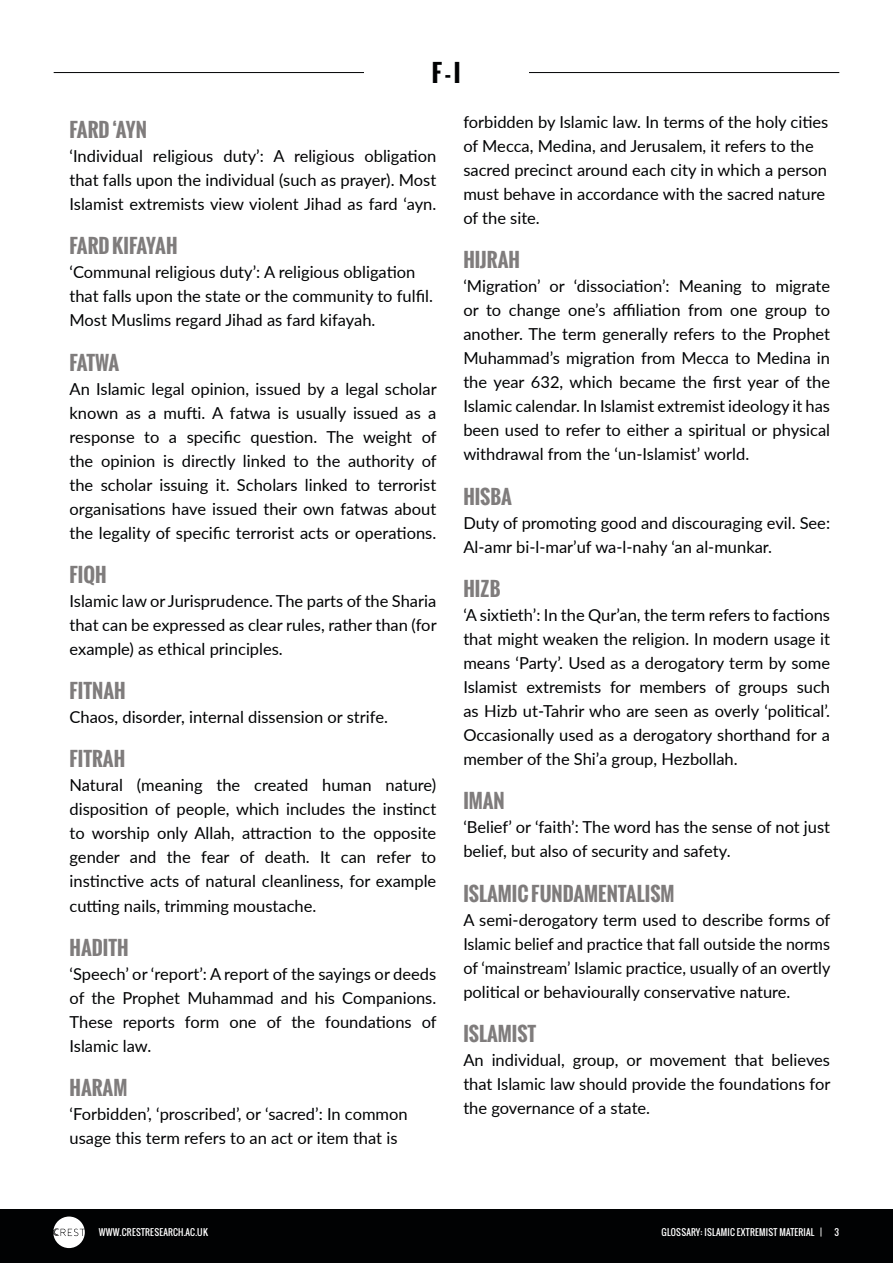
<style>
.page{position:relative;width:893px;height:1263px;background:#fff}
.page>*{position:absolute;margin:0;border:0;box-sizing:border-box;transform-origin:0 0}
.t1{font:700 24px "Oswald";color:#010203}
.Glossary_Headings{font:700 19.5px "Oswald";color:#7f7c7c}
.t2{font:16.5px/24px "Lato";color:#010203;text-align:justify}
.t3{font:9px "Oswald";letter-spacing:.025em;color:#fff}
.t4{font:3.75px/4.1px "DIN Bold Alternate";letter-spacing:-.075em;color:#fff}
</style>
<div class="page">
<div style="left:0;top:1209px;width:893px;height:54px;background:#010203"></div>
<svg style="left:53px;top:1216px;width:32px;height:32px"></svg>
<hr style="left:54px;top:72px;width:785px;height:1px;background:#010203">
<div style="left:364px;top:54px;width:164px;height:36px;background:#fff"></div>
<p class="t1" style="left:432px;top:55px;width:30px">F - I</p>
<p class="Glossary_Headings" style="left:70px;top:115px;width:79px">FARD ‘AYN</p>
<p class="t2" style="left:70px;top:143px;width:368px">‘Individual religious duty’: A religious obligation that falls upon the individual (such as prayer). Most Islamist extremists view violent Jihad as fard ‘ayn.</p>
<p class="Glossary_Headings" style="left:70px;top:232px;width:110px">FARD KIFAYAH</p>
<p class="t2" style="left:70px;top:260px;width:365px;text-align:left">‘Communal religious duty’: A religious obligation that falls upon the state or the community to fulfil.<br>Most Muslims regard Jihad as fard kifayah.</p>
<p class="Glossary_Headings" style="left:70px;top:348px;width:51px">FATWA</p>
<p class="t2" style="left:70px;top:376px;width:369px">An Islamic legal opinion, issued by a legal scholar known as a mufti. A fatwa is usually issued as a response to a specific question. The weight of the opinion is directly linked to the authority of the scholar issuing it. Scholars linked to terrorist organisations have issued their own fatwas about the legality of specific terrorist acts or operations.</p>
<p class="Glossary_Headings" style="left:70px;top:560px;width:39px">FIQH</p>
<p class="t2" style="left:70px;top:588px;width:369px">Islamic law or Jurisprudence. The parts of the Sharia that can be expressed as clear rules, rather than (for example) as ethical principles.</p>
<p class="Glossary_Headings" style="left:70px;top:676px;width:58px">FITNAH</p>
<p class="t2" style="left:70px;top:704px;width:320px">Chaos, disorder, internal dissension or strife.</p>
<p class="Glossary_Headings" style="left:70px;top:745px;width:57px">FITRAH</p>
<p class="t2" style="left:70px;top:773px;width:368px">Natural (meaning the created human nature) disposition of people, which includes the instinct to worship only Allah, attraction to the opposite gender and the fear of death. It can refer to instinctive acts of natural cleanliness, for example cutting nails, trimming moustache.</p>
<p class="Glossary_Headings" style="left:70px;top:933px;width:61px">HADITH</p>
<p class="t2" style="left:70px;top:961px;width:369px">‘Speech’ or ‘report’: A report of the sayings or deeds of the Prophet Muhammad and his Companions.<br>These reports form one of the foundations of Islamic law.</p>
<p class="Glossary_Headings" style="left:70px;top:1073px;width:59px">HARAM</p>
<p class="t2" style="left:70px;top:1101px;width:340px">‘Forbidden’, ‘proscribed’, or ‘sacred’: In common usage this term refers to an act or item that is</p>
<p class="t2" style="left:463px;top:109px;width:367px;text-align:left">forbidden by Islamic law. In terms of the holy cities of Mecca, Medina, and Jerusalem, it refers to the sacred precinct around each city in which a person must behave in accordance with the sacred nature of the site.</p>
<p class="Glossary_Headings" style="left:463px;top:246px;width:58px">HIJRAH</p>
<p class="t2" style="left:463px;top:274px;width:368px">‘Migration’ or ‘dissociation’: Meaning to migrate or to change one’s affiliation from one group to another. The term generally refers to the Prophet Muhammad’s migration from Mecca to Medina in the year 632, which became the first year of the Islamic calendar. In Islamist extremist ideology it has been used to refer to either a spiritual or physical withdrawal from the ‘un-Islamist’ world.</p>
<p class="Glossary_Headings" style="left:463px;top:482px;width:50px">HISBA</p>
<p class="t2" style="left:463px;top:510px;width:368px">Duty of promoting good and discouraging evil. See:<br>Al-amr bi-l-mar’uf wa-l-nahy ‘an al-munkar.</p>
<p class="Glossary_Headings" style="left:463px;top:574px;width:39px">HIZB</p>
<p class="t2" style="left:463px;top:602px;width:368px">‘A sixtieth’: In the Qur’an, the term refers to factions that might weaken the religion. In modern usage it means ‘Party’. Used as a derogatory term by some Islamist extremists for members of groups such as Hizb ut-Tahrir who are seen as overly ‘political’.<br>Occasionally used as a derogatory shorthand for a member of the Shi’a group, Hezbollah.</p>
<p class="Glossary_Headings" style="left:463px;top:786px;width:43px">IMAN</p>
<p class="t2" style="left:463px;top:814px;width:368px">‘Belief’ or ‘faith’: The word has the sense of not just belief, but also of security and safety.</p>
<p class="Glossary_Headings" style="left:463px;top:879px;width:213px">ISLAMIC FUNDAMENTALISM</p>
<p class="t2" style="left:463px;top:907px;width:369px">A semi-derogatory term used to describe forms of Islamic belief and practice that fall outside the norms of ‘mainstream’ Islamic practice, usually of an overtly political or behaviourally conservative nature.</p>
<p class="Glossary_Headings" style="left:463px;top:1019px;width:74px">ISLAMIST</p>
<p class="t2" style="left:463px;top:1047px;width:369px">An individual, group, or movement that believes that Islamic law should provide the foundations for the governance of a state.</p>
<p class="t3" style="left:99px;top:1225px;width:111px">WWW.CRESTRESEARCH.AC.UK</p>
<p class="t3" style="left:661px;top:1225px;width:162px">GLOSSARY: ISLAMIC EXTREMIST MATERIAL |</p>
<p class="t3" style="left:834px;top:1225px;width:6px">3</p>
<p class="t4" style="left:89px;top:1228px;width:53px">CENTRE FOR RESEARCH AND<br>EVIDENCE ON SECURITY THREATS</p>
</div>
